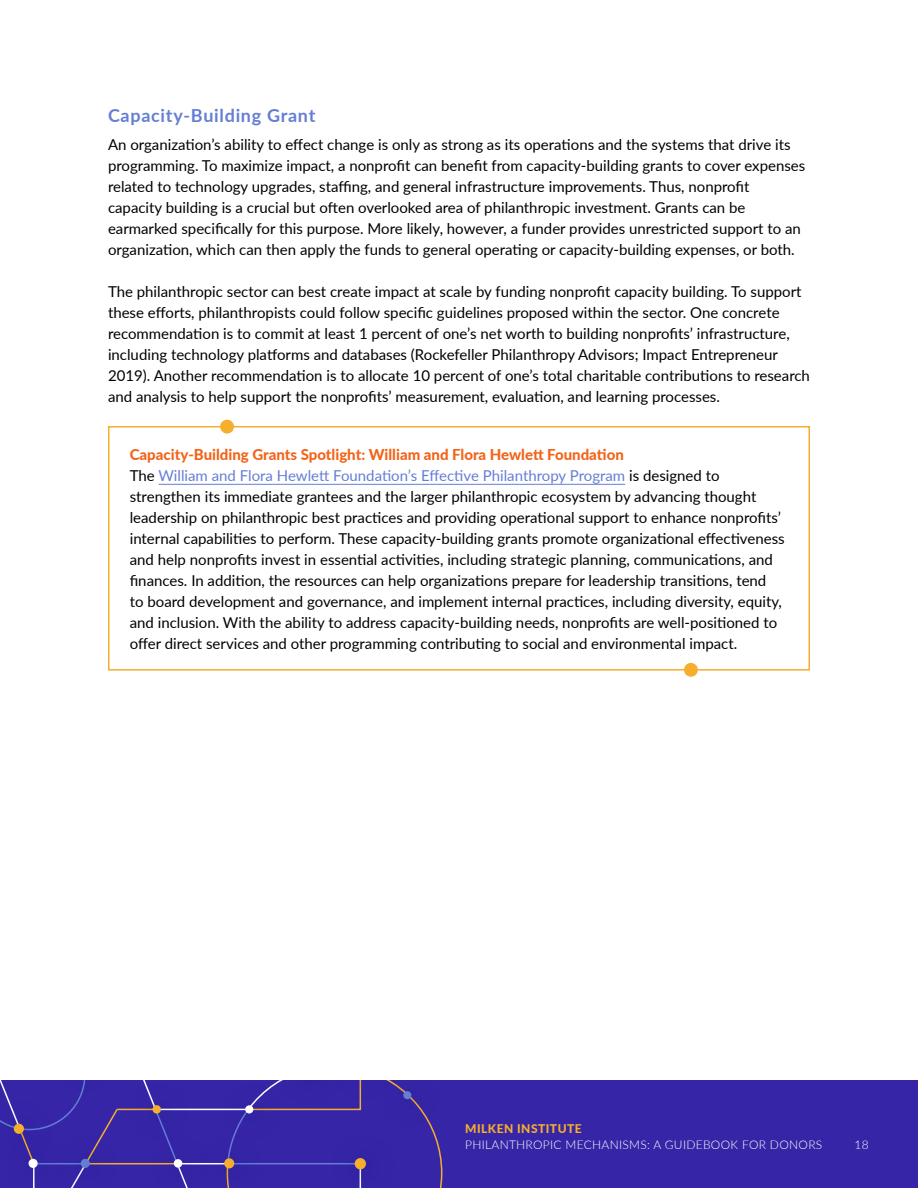
<style>
.page{position:relative;width:918px;height:1188px;background:#fff}
.page>*{position:absolute;margin:0;border:0;box-sizing:border-box;transform-origin:0 0}
.t1{font:700 18px "Lato";letter-spacing:.04em;color:#657ed4}
.t2{font:15px/21px "Lato";color:#000}
.t3{font:300 12px "Lato";letter-spacing:.025em;color:#fff}
.t4{font:800 12px "Lato";letter-spacing:.04em;color:#f6ae2d}
.s1{font-weight:800;color:#f26419}
.s2{color:#657ed4}
</style>
<div class="page">
<div style="left:0;top:1080px;width:918px;height:108px;background:#3626a7"></div>
<img style="left:81px;top:1080px;width:5px;height:16px">
<img style="left:143px;top:1080px;width:12px;height:27px">
<img style="left:311px;top:1158px;width:55px;height:30px">
<div style="left:355px;top:1158px;width:11px;height:11px;background:#f6ae2d;border-radius:50%"></div>
<img style="left:239px;top:1106px;width:52px;height:59px">
<img style="left:147px;top:1107px;width:92px;height:81px">
<div style="left:174px;top:1159px;width:8px;height:9px;background:#fff;border-radius:50%"></div>
<img style="left:95px;top:1108px;width:52px;height:57px">
<img style="left:81px;top:1146px;width:14px;height:27px">
<img style="left:0;top:1080px;width:81px;height:108px">
<div style="left:14px;top:1124px;width:10px;height:10px;background:#f6ae2d;border-radius:50%"></div>
<img style="left:421px;top:1108px;width:20px;height:48px">
<img style="left:386px;top:1080px;width:35px;height:31px">
<img style="left:250px;top:1080px;width:112px;height:53px">
<hr style="left:158px;top:484px;width:467px;height:1px;background:#657ed4">
<div style="left:108px;top:426px;width:702px;height:245px;border:2px solid #f6ae2d"></div>
<div style="left:220px;top:420px;width:14px;height:14px;background:#f6ae2d;border-radius:50%"></div>
<div style="left:684px;top:663px;width:14px;height:14px;background:#f6ae2d;border-radius:50%"></div>
<p class="t1" style="left:108px;top:103px;width:209px">Capacity-Building Grant</p>
<p class="t2" style="left:108px;top:134px;width:699px">An organization’s ability to effect change is only as strong as its operations and the systems that drive its programming. To maximize impact, a nonprofit can benefit from capacity-building grants to cover expenses related to technology upgrades, staffing, and general infrastructure improvements. Thus, nonprofit capacity building is a crucial but often overlooked area of philanthropic investment. Grants can be earmarked specifically for this purpose. More likely, however, a funder provides unrestricted support to an organization, which can then apply the funds to general operating or capacity-building expenses, or both.</p>
<p class="t2" style="left:108px;top:281px;width:704px">The philanthropic sector can best create impact at scale by funding nonprofit capacity building. To support these efforts, philanthropists could follow specific guidelines proposed within the sector. One concrete recommendation is to commit at least 1 percent of one’s net worth to building nonprofits’ infrastructure, including technology platforms and databases (Rockefeller Philanthropy Advisors; Impact Entrepreneur 2019). Another recommendation is to allocate 10 percent of one’s total charitable contributions to research and analysis to help support the nonprofits’ measurement, evaluation, and learning processes.</p>
<p class="t2" style="left:130px;top:443px;width:656px"><span class="s1">Capacity-Building Grants Spotlight: William and Flora Hewlett Foundation<br></span>The <span class="s2">William and Flora Hewlett Foundation’s Effective Philanthropy Program</span> is designed to strengthen its immediate grantees and the larger philanthropic ecosystem by advancing thought leadership on philanthropic best practices and providing operational support to enhance nonprofits’ internal capabilities to perform. These capacity-building grants promote organizational effectiveness and help nonprofits invest in essential activities, including strategic planning, communications, and finances. In addition, the resources can help organizations prepare for leadership transitions, tend<br>to board development and governance, and implement internal practices, including diversity, equity, and inclusion. With the ability to address capacity-building needs, nonprofits are well-positioned to offer direct services and other programming contributing to social and environmental impact.</p>
<p class="t4" style="left:465px;top:1120px;width:118px">MILKEN INSTITUTE</p>
<p class="t3" style="left:465px;top:1137px;width:359px">PHILANTHROPIC MECHANISMS: A GUIDEBOOK FOR DONORS</p>
<p class="t3" style="left:855px;top:1137px;width:16px">18</p>
</div>
